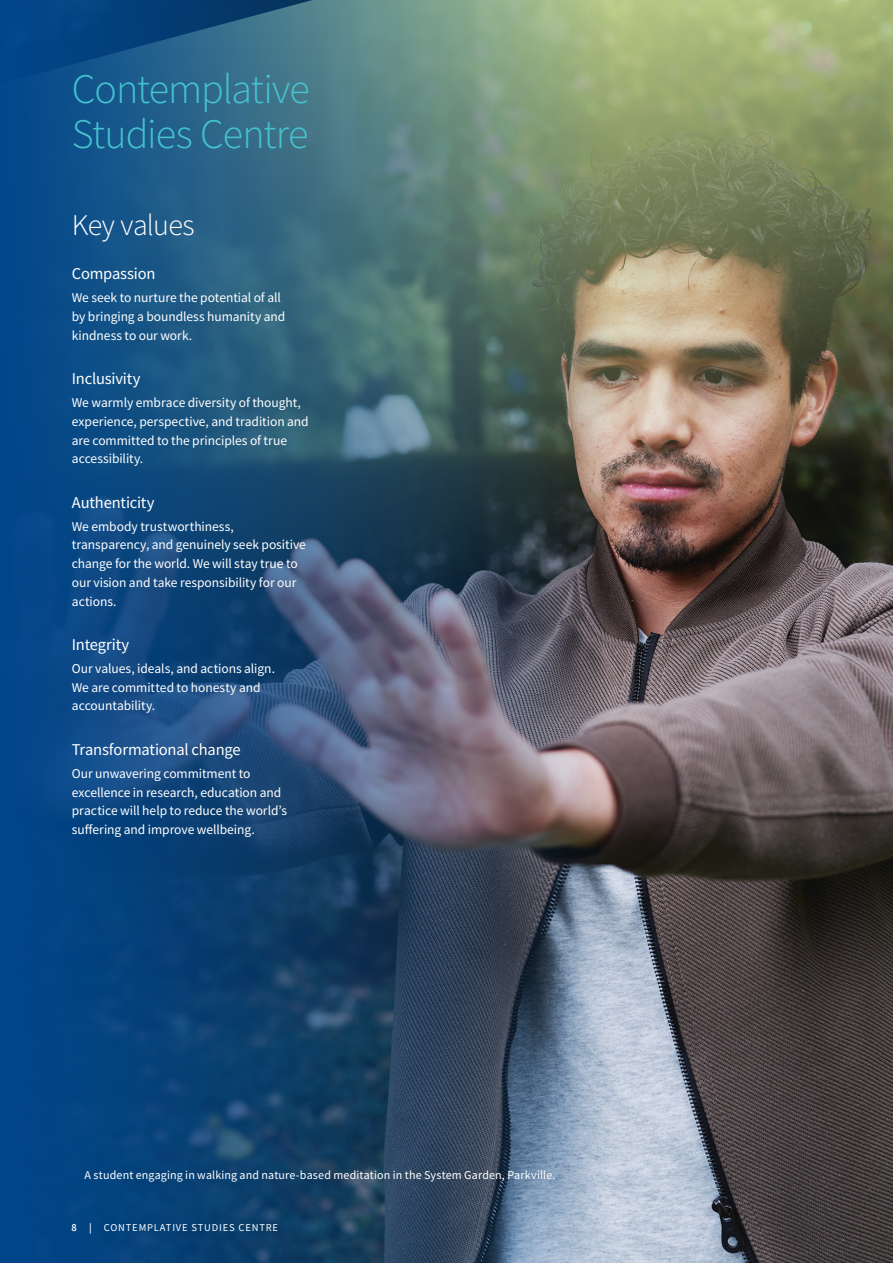
<style>
.page{position:relative;width:893px;height:1263px;background:#fff}
.page>*{position:absolute;margin:0;border:0;box-sizing:border-box;transform-origin:0 0}
.t1{font:300 42px/45px "Source Sans Pro";letter-spacing:-.025em;color:#44c3cf}
.t2{font:300 30px "Source Sans Pro";letter-spacing:-.02em;color:#fff}
.t3{font:16.5px "Source Sans Pro";letter-spacing:-.015em;color:#fff}
.t4{font:13.5px/18.8px "Source Sans Pro";letter-spacing:-.005em;color:#fff}
.t5{font:12px "Source Sans Pro";letter-spacing:.01em;color:#fff}
.t6{font:10.5px "Source Sans Pro";letter-spacing:.08em;color:#fff}
.s1{font-weight:600}
</style>
<div class="page">
<img style="left:609px;top:726px;width:284px;height:537px">
<img style="left:609px;top:0;width:284px;height:726px">
<img style="left:0;top:0;width:609px;height:1263px">
<h1 class="t1" style="left:72px;top:66px;width:239px">Contemplative<br>Studies Centre</h1>
<h2 class="t2" style="left:72px;top:207px;width:124px">Key values</h2>
<p class="t3" style="left:72px;top:263px;width:85px">Compassion</p>
<p class="t4" style="left:72px;top:288px;width:215px">We seek to nurture the potential of all by bringing a boundless humanity and kindness to our work.</p>
<p class="t3" style="left:72px;top:368px;width:70px">Inclusivity</p>
<p class="t4" style="left:72px;top:393px;width:238px">We warmly embrace diversity of thought, experience, perspective, and tradition and are committed to the principles of true accessibility.</p>
<p class="t3" style="left:72px;top:492px;width:84px">Authenticity</p>
<p class="t4" style="left:72px;top:517px;width:236px">We embody trustworthiness, transparency, and genuinely seek positive change for the world. We will stay true to our vision and take responsibility for our actions.</p>
<p class="t3" style="left:72px;top:634px;width:59px">Integrity</p>
<p class="t4" style="left:72px;top:659px;width:205px">Our values, ideals, and actions align.<br>We are committed to honesty and accountability.</p>
<p class="t3" style="left:72px;top:739px;width:170px">Transformational change</p>
<p class="t4" style="left:72px;top:764px;width:217px">Our unwavering commitment to excellence in research, education and practice will help to reduce the world’s suffering and improve wellbeing.</p>
<p class="t5" style="left:85px;top:1167px;width:472px">A student engaging in walking and nature-based meditation in the System Garden, Parkville.</p>
<p class="t6" style="left:71px;top:1221px;width:208px"><span class="s1">8 |</span> CONTEMPLATIVE STUDIES CENTRE</p>
</div>
